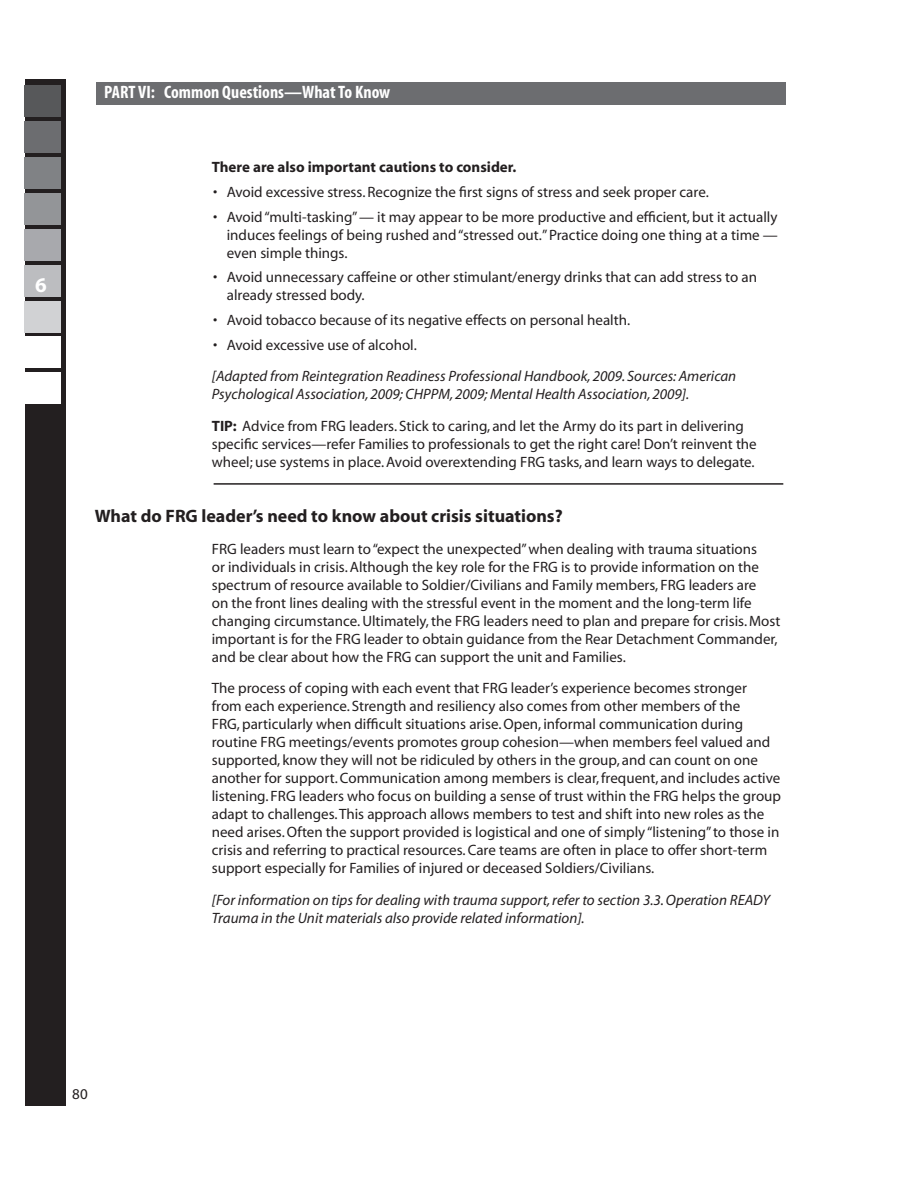
<style>
.page{position:relative;width:918px;height:1188px;background:#fff}
.page>*{position:absolute;margin:0;border:0;box-sizing:border-box;transform-origin:0 0}
.t1{font:700 21px "Myriad";color:#fff}
.t2{font:700 18px "Myriad";color:#231f20}
.t3{font:700 condensed 18px "Myriad";color:#fff}
.t4{font:15px/18px "Myriad";color:#231f20}
.t5{font:italic 15px/18px "Myriad";color:#231f20}
.t6{font:700 15px "Myriad";color:#231f20}
.s1{font-weight:700}
</style>
<div class="page">
<div style="left:25px;top:79px;width:40px;height:1027px;background:#231f20"></div>
<div style="left:25px;top:85px;width:36px;height:32px;background:#57585a"></div>
<div style="left:25px;top:121px;width:36px;height:32px;background:#6c6d70"></div>
<div style="left:25px;top:157px;width:36px;height:32px;background:#808285"></div>
<div style="left:25px;top:193px;width:36px;height:32px;background:#939598"></div>
<div style="left:25px;top:229px;width:36px;height:32px;background:#a8a9ad"></div>
<div style="left:25px;top:265px;width:36px;height:32px;background:#bcbdc0"></div>
<div style="left:25px;top:301px;width:36px;height:32px;background:#d1d2d4"></div>
<div style="left:25px;top:336px;width:36px;height:32px;background:#fff"></div>
<div style="left:25px;top:372px;width:36px;height:32px;background:#fff"></div>
<hr style="left:214px;top:483px;width:569px;height:2px;background:#231f20">
<div style="left:97px;top:82px;width:689px;height:22px;background:#6c6d70"></div>
<h1 class="t1" style="left:35px;top:274px;width:13px">6</h1>
<p class="t3" style="left:104px;top:83px;width:288px">PART VI: Common Questions—What To Know</p>
<p class="t6" style="left:212px;top:159px;width:306px">There are also important cautions to consider.</p>
<p class="t4" style="left:213px;top:184px;width:497px">• Avoid excessive stress. Recognize the first signs of stress and seek proper care.</p>
<p class="t4" style="left:227px;top:208px;width:553px;text-align:justify;text-indent:-14px">• Avoid “multi-tasking” — it may appear to be more productive and efficient, but it actually induces feelings of being rushed and “stressed out.” Practice doing one thing at a time — even simple things.</p>
<p class="t4" style="left:227px;top:269px;width:532px;text-indent:-14px">• Avoid unnecessary caffeine or other stimulant/energy drinks that can add stress to an already stressed body.</p>
<p class="t4" style="left:213px;top:312px;width:418px">• Avoid tobacco because of its negative effects on personal health.</p>
<p class="t4" style="left:213px;top:337px;width:205px">• Avoid excessive use of alcohol.</p>
<p class="t5" style="left:212px;top:368px;width:526px">[Adapted from Reintegration Readiness Professional Handbook, 2009. Sources: American<br>Psychological Association, 2009; CHPPM, 2009; Mental Health Association, 2009].</p>
<p class="t4" style="left:212px;top:418px;width:546px"><span class="s1">TIP:</span> Advice from FRG leaders. Stick to caring, and let the Army do its part in delivering specific services—refer Families to professionals to get the right care! Don’t reinvent the wheel; use systems in place. Avoid overextending FRG tasks, and learn ways to delegate.</p>
<p class="t2" style="left:95px;top:507px;width:469px">What do FRG leader’s need to know about crisis situations?</p>
<p class="t4" style="left:212px;top:540px;width:570px">FRG leaders must learn to “expect the unexpected” when dealing with trauma situations<br>or individuals in crisis. Although the key role for the FRG is to provide information on the spectrum of resource available to Soldier/Civilians and Family members, FRG leaders are<br>on the front lines dealing with the stressful event in the moment and the long-term life changing circumstance. Ultimately, the FRG leaders need to plan and prepare for crisis. Most important is for the FRG leader to obtain guidance from the Rear Detachment Commander, and be clear about how the FRG can support the unit and Families.</p>
<p class="t4" style="left:212px;top:680px;width:571px">The process of coping with each event that FRG leader’s experience becomes stronger<br>from each experience. Strength and resiliency also comes from other members of the<br>FRG, particularly when difficult situations arise. Open, informal communication during routine FRG meetings/events promotes group cohesion—when members feel valued and supported, know they will not be ridiculed by others in the group, and can count on one another for support. Communication among members is clear, frequent, and includes active listening. FRG leaders who focus on building a sense of trust within the FRG helps the group adapt to challenges. This approach allows members to test and shift into new roles as the need arises. Often the support provided is logistical and one of simply “listening” to those in crisis and referring to practical resources. Care teams are often in place to offer short-term support especially for Families of injured or deceased Soldiers/Civilians.</p>
<p class="t5" style="left:212px;top:891px;width:560px">[For information on tips for dealing with trauma support, refer to section 3.3. Operation READY<br>Trauma in the Unit materials also provide related information].</p>
<p class="t4" style="left:72px;top:1086px;width:17px">80</p>
</div>
